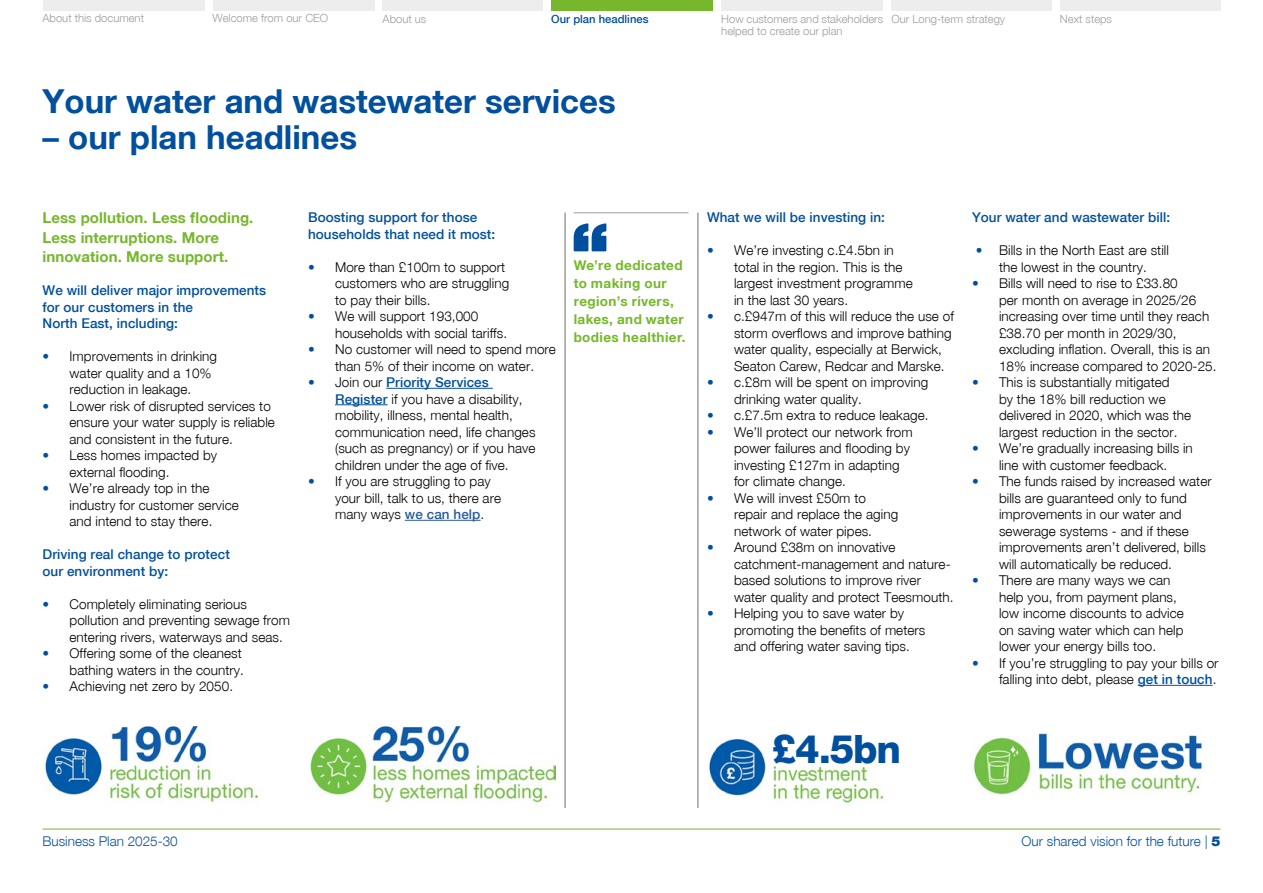
<style>
.page{position:relative;width:1263px;height:893px;background:#fff}
.page>*{position:absolute;margin:0;border:0;box-sizing:border-box;transform-origin:0 0}
.t1{font:39px "Helvetica Neue Heavy WHAM";color:#004f9f}
.t2{font:33px "Helvetica Neue Bold WHAM";color:#02509d}
.t3{font:15px/19.5px "Helvetica Neue Bold WHAM";letter-spacing:.005em;color:#76b72d}
.t4{font:13.5px/16.5px "Helvetica Neue Light WHAM";letter-spacing:.005em;color:#000}
.t5{font:13.5px/16.5px "Helvetica Neue Medium WHAM";letter-spacing:.005em;color:#004f9f}
.t6{font:13.5px/18px "Helvetica Neue Bold WHAM";letter-spacing:.03em;color:#75b829}
.t7{font:13.5px "Helvetica Neue Light WHAM";color:#05509d}
.t8{font:11.25px/12px "Helvetica Neue Light WHAM";color:#9d9d9c}
.t9{font:11.25px "Helvetica Neue Medium WHAM";color:#004f9f}
.s1{color:#004f9f}
.s2{font-family:"Helvetica Neue Light WHAM"}
.s3{font-family:"Helvetica Neue Light WHAM";color:#000}
.s4{font-family:"Helvetica Neue Medium WHAM";color:#004f9f}
.s5{font-family:"Helvetica Neue Medium WHAM";color:#275b9b}
.s6{font-family:"Helvetica Neue Black WHAM"}
</style>
<div class="page">
<hr style="left:43px;top:829px;width:1177px;height:1px;background:#76b72d">
<div style="left:43px;top:0;width:161px;height:10px;background:#ededed"></div>
<div style="left:551px;top:0;width:162px;height:10px;background:#76b72d"></div>
<div style="left:213px;top:0;width:162px;height:10px;background:#ededed"></div>
<div style="left:891px;top:0;width:161px;height:10px;background:#ededed"></div>
<div style="left:721px;top:0;width:162px;height:10px;background:#ededed"></div>
<div style="left:383px;top:0;width:160px;height:10px;background:#ededed"></div>
<div style="left:1060px;top:0;width:160px;height:10px;background:#ededed"></div>
<hr style="left:574px;top:213px;width:114px;height:1px;background:#9d9d9c">
<svg style="left:574px;top:223px;width:32px;height:28px"></svg>
<hr style="left:698px;top:213px;width:1px;height:595px;background:#9d9d9c">
<hr style="left:565px;top:213px;width:1px;height:595px;background:#9d9d9c">
<hr style="left:386px;top:388px;width:107px;height:1px;background:#004f9f">
<hr style="left:335px;top:404px;width:53px;height:1px;background:#004f9f">
<hr style="left:405px;top:520px;width:76px;height:1px;background:#275b9b">
<hr style="left:1138px;top:685px;width:75px;height:1px;background:#004f9f">
<img style="left:45px;top:726px;width:214px;height:78px">
<img style="left:309px;top:726px;width:247px;height:80px">
<img style="left:708px;top:738px;width:176px;height:65px">
<img style="left:973px;top:733px;width:230px;height:63px">
<div style="left:768px;top:722px;width:107px;height:43px;background:#fff"></div>
<p class="t8" style="left:43px;top:12px;width:103px">About this document</p>
<p class="t8" style="left:213px;top:12px;width:117px">Welcome from our CEO</p>
<p class="t8" style="left:721px;top:13px;width:163px">How customers and stakeholders helped to create our plan</p>
<p class="t8" style="left:383px;top:13px;width:45px">About us</p>
<p class="t9" style="left:551px;top:12px;width:99px">Our plan headlines</p>
<p class="t8" style="left:891px;top:13px;width:115px">Our Long-term strategy</p>
<p class="t8" style="left:1060px;top:13px;width:54px">Next steps</p>
<h2 class="t2" style="left:43px;top:81px;width:575px">Your water and wastewater services</h2>
<h2 class="t2" style="left:43px;top:117px;width:316px">– our plan headlines</h2>
<p class="t3" style="left:43px;top:208px;width:212px">Less pollution. Less flooding.<br>Less interruptions. More innovation. More support.</p>
<p class="t5" style="left:43px;top:282px;width:225px">We will deliver major improvements for our customers in the<br>North East, including:</p>
<p class="t4" style="left:70px;top:348px;width:149px;text-indent:-27px"><span class="s1">•</span> Improvements in drinking water quality and a 10% reduction in leakage.</p>
<p class="t4" style="left:70px;top:397px;width:207px;text-indent:-27px"><span class="s1">•</span> Lower risk of disrupted services to ensure your water supply is reliable and consistent in the future.</p>
<p class="t4" style="left:70px;top:447px;width:149px;text-indent:-27px"><span class="s1">•</span> Less homes impacted by external flooding.</p>
<p class="t4" style="left:70px;top:480px;width:171px;text-indent:-27px"><span class="s1">•</span> We’re already top in the industry for customer service and intend to stay there.</p>
<p class="t5" style="left:43px;top:546px;width:189px">Driving real change to protect our environment by:</p>
<p class="t4" style="left:70px;top:595px;width:222px;text-indent:-27px"><span class="s1">•</span> Completely eliminating serious pollution and preventing sewage from entering rivers, waterways and seas.</p>
<p class="t4" style="left:43px;top:645px;width:203px;text-align:right"><span class="s1">•</span> Offering some of the cleanest bathing waters in the country.</p>
<p class="t4" style="left:43px;top:678px;width:192px"><span class="s1">•</span> Achieving net zero by 2050.</p>
<p class="t5" style="left:308px;top:209px;width:189px">Boosting support for those households that need it most:</p>
<p class="t4" style="left:335px;top:258px;width:176px;text-indent:-27px"><span class="s1">•</span> More than £100m to support customers who are struggling to pay their bills.</p>
<p class="t4" style="left:335px;top:308px;width:174px;text-indent:-27px"><span class="s1">•</span> We will support 193,000 households with social tariffs.</p>
<p class="t4" style="left:308px;top:341px;width:249px;text-align:center"><span class="s1">•</span> No customer will need to spend more than 5% of their income on water.</p>
<p class="t5" style="left:308px;top:374px;width:182px"><span class="s2">•</span> <span class="s3">Join our</span> Priority Services</p>
<p class="t4" style="left:335px;top:390px;width:202px"><span class="s4">Register</span> if you have a disability, mobility, illness, mental health, communication need, life changes (such as pregnancy) or if you have children under the age of five.</p>
<p class="t4" style="left:335px;top:473px;width:167px;text-indent:-27px"><span class="s1">•</span> If you are struggling to pay your bill, talk to us, there are many ways <span class="s5">we can help</span>.</p>
<p class="t6" style="left:574px;top:255px;width:113px">We’re dedicated to making our region’s rivers, lakes, and water bodies healthier.</p>
<p class="t5" style="left:707px;top:209px;width:179px">What we will be investing in:</p>
<p class="t4" style="left:734px;top:242px;width:180px;text-indent:-27px"><span class="s1">•</span> We’re investing c.£4.5bn in total in the region. This is the largest investment programme in the last 30 years.</p>
<p class="t4" style="left:734px;top:308px;width:221px;text-indent:-27px"><span class="s1">•</span> c.£947m of this will reduce the use of storm overflows and improve bathing water quality, especially at Berwick, Seaton Carew, Redcar and Marske.</p>
<p class="t4" style="left:734px;top:374px;width:196px;text-indent:-27px"><span class="s1">•</span> c.£8m will be spent on improving drinking water quality.</p>
<p class="t4" style="left:707px;top:407px;width:223px"><span class="s1">•</span> c.£7.5m extra to reduce leakage.</p>
<p class="t4" style="left:734px;top:423px;width:180px;text-indent:-27px"><span class="s1">•</span> We’ll protect our network from power failures and flooding by investing £127m in adapting for climate change.</p>
<p class="t4" style="left:734px;top:489px;width:166px;text-indent:-27px"><span class="s1">•</span> We will invest £50m to repair and replace the aging network of water pipes.</p>
<p class="t4" style="left:734px;top:539px;width:221px;text-indent:-27px"><span class="s1">•</span> Around £38m on innovative catchment-management and nature&shy;based solutions to improve river water quality and protect Teesmouth.</p>
<p class="t4" style="left:734px;top:605px;width:193px;text-indent:-27px"><span class="s1">•</span> Helping you to save water by promoting the benefits of meters and offering water saving tips.</p>
<p class="t5" style="left:972px;top:209px;width:200px">Your water and wastewater bill:</p>
<p class="t4" style="left:976px;top:242px;width:195px;text-align:center"><span class="s1">•</span> Bills in the North East are still the lowest in the country.</p>
<p class="t4" style="left:999px;top:275px;width:219px;text-indent:-27px"><span class="s1">•</span> Bills will need to rise to £33.80<br>per month on average in 2025/26 increasing over time until they reach £38.70 per month in 2029/30, excluding inflation. Overall, this is an 18% increase compared to 2020-25.</p>
<p class="t4" style="left:999px;top:374px;width:194px;text-indent:-27px"><span class="s1">•</span> This is substantially mitigated<br>by the 18% bill reduction we delivered in 2020, which was the largest reduction in the sector.</p>
<p class="t4" style="left:972px;top:440px;width:222px;text-align:center"><span class="s1">•</span> We’re gradually increasing bills in line with customer feedback.</p>
<p class="t4" style="left:999px;top:473px;width:214px;text-indent:-27px"><span class="s1">•</span> The funds raised by increased water bills are guaranteed only to fund improvements in our water and sewerage systems - and if these improvements aren’t delivered, bills will automatically be reduced.</p>
<p class="t4" style="left:999px;top:572px;width:186px;text-indent:-27px"><span class="s1">•</span> There are many ways we can help you, from payment plans, low income discounts to advice on saving water which can help lower your energy bills too.</p>
<p class="t4" style="left:972px;top:654px;width:248px;text-align:right"><span class="s1">•</span> If you’re struggling to pay your bills or falling into debt, please <span class="s4">get in touch</span>.</p>
<h1 class="t1" style="left:772px;top:725px;width:131px">£4.5bn</h1>
<p class="t7" style="left:43px;top:833px;width:137px">Business Plan 2025-30</p>
<p class="t7" style="left:1022px;top:833px;width:200px">Our shared vision for the future | <span class="s6">5</span></p>
</div>
